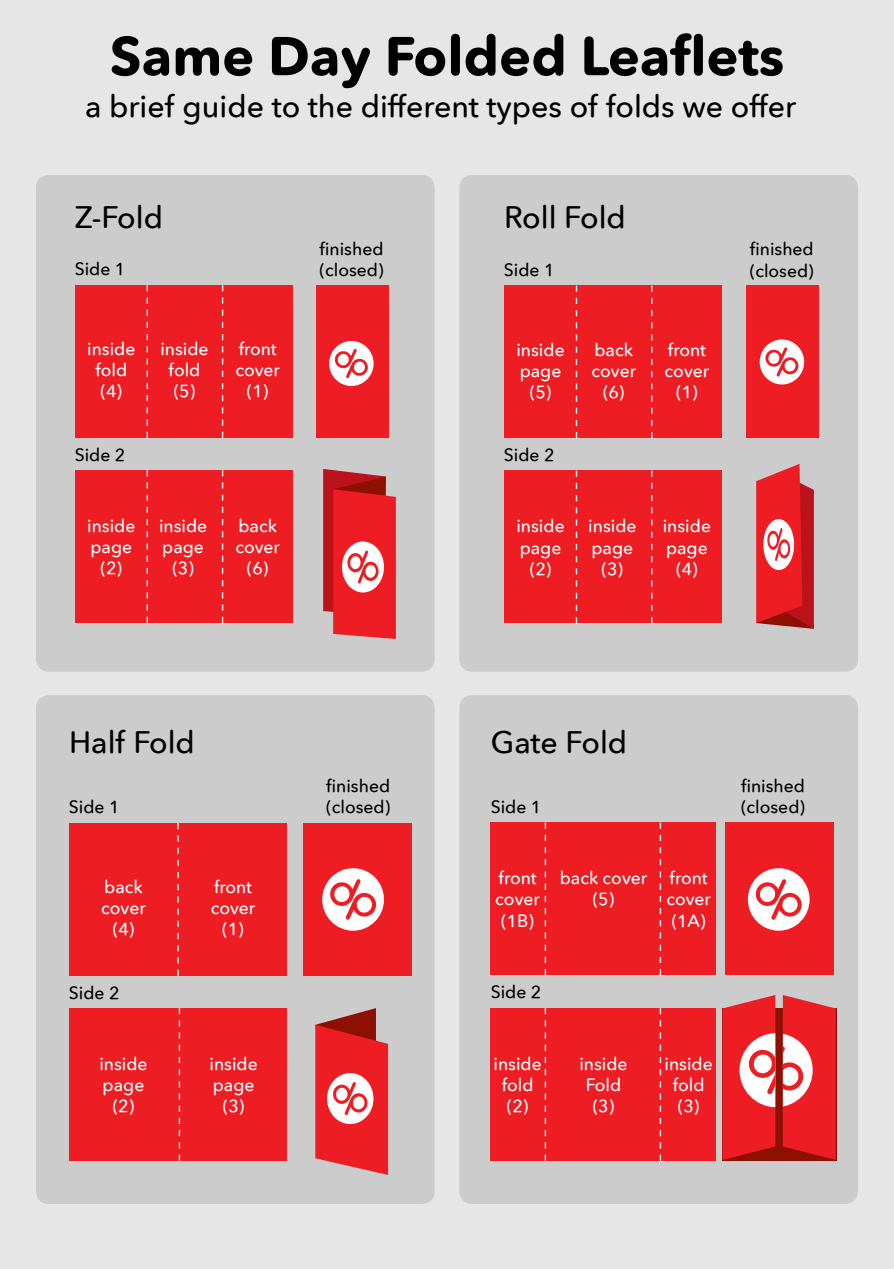
<style>
.page{position:relative;width:894px;height:1269px;background:#e6e6e6}
.page>*{position:absolute;margin:0;border:0;box-sizing:border-box;transform-origin:0 0}
.t1{font:700 54.15px "Avenir Next Rounded Pro";color:#000}
.t2{font:500 30.45px "Avenir Next Rounded Pro";color:#000}
.t3{font:500 17.55px/21px "Avenir Next Rounded Pro";color:#fff;text-align:center}
.t4{font:500 17.55px/21px "Avenir Next Rounded Pro";color:#000}
</style>
<div class="page">
<div style="left:36px;top:175px;width:399px;height:497px;background:#ccc;border-radius:13px"></div>
<div style="left:459px;top:175px;width:399px;height:497px;background:#ccc;border-radius:13px"></div>
<div style="left:459px;top:695px;width:399px;height:509px;background:#ccc;border-radius:13px"></div>
<div style="left:36px;top:695px;width:399px;height:509px;background:#ccc;border-radius:13px"></div>
<div style="left:214px;top:823px;width:73px;height:153px;background:#ed1d23"></div>
<div style="left:142px;top:823px;width:72px;height:153px;background:#ed1d23"></div>
<div style="left:69px;top:823px;width:73px;height:153px;background:#ed1d23"></div>
<svg style="left:177px;top:823px;width:2px;height:153px"></svg>
<div style="left:303px;top:823px;width:109px;height:153px;background:#ed1d23"></div>
<div style="left:214px;top:1008px;width:73px;height:153px;background:#ed1d23"></div>
<div style="left:142px;top:1008px;width:72px;height:153px;background:#ed1d23"></div>
<div style="left:69px;top:1008px;width:73px;height:153px;background:#ed1d23"></div>
<svg style="left:179px;top:1008px;width:1px;height:153px"></svg>
<div style="left:725px;top:823px;width:109px;height:152px;background:#ed1d23"></div>
<div style="left:546px;top:823px;width:114px;height:152px;background:#ed1d23"></div>
<div style="left:491px;top:823px;width:55px;height:152px;background:#ed1d23"></div>
<div style="left:660px;top:823px;width:56px;height:152px;background:#ed1d23"></div>
<svg style="left:545px;top:823px;width:1px;height:152px"></svg>
<svg style="left:660px;top:823px;width:1px;height:152px"></svg>
<div style="left:546px;top:1008px;width:114px;height:153px;background:#ed1d23"></div>
<div style="left:491px;top:1008px;width:55px;height:153px;background:#ed1d23"></div>
<div style="left:660px;top:1008px;width:56px;height:153px;background:#ed1d23"></div>
<svg style="left:545px;top:1008px;width:1px;height:153px"></svg>
<svg style="left:660px;top:1008px;width:1px;height:153px"></svg>
<svg style="left:722px;top:1008px;width:114px;height:153px"></svg>
<svg style="left:783px;top:995px;width:53px;height:165px;background:#ea464a"></svg>
<svg style="left:722px;top:995px;width:53px;height:165px;background:#ea4d51"></svg>
<svg style="left:315px;top:1008px;width:73px;height:167px;background:#e34e51"></svg>
<div style="left:316px;top:285px;width:73px;height:153px;background:#ed1d23"></div>
<div style="left:220px;top:285px;width:73px;height:153px;background:#ed1d23"></div>
<div style="left:148px;top:285px;width:72px;height:153px;background:#ed1d23"></div>
<div style="left:75px;top:285px;width:73px;height:153px;background:#ed1d23"></div>
<svg style="left:147px;top:285px;width:1px;height:153px"></svg>
<svg style="left:222px;top:285px;width:1px;height:153px"></svg>
<div style="left:220px;top:470px;width:73px;height:153px;background:#ed1d23"></div>
<div style="left:148px;top:470px;width:72px;height:153px;background:#ed1d23"></div>
<div style="left:75px;top:470px;width:73px;height:153px;background:#ed1d23"></div>
<svg style="left:147px;top:470px;width:1px;height:153px"></svg>
<svg style="left:222px;top:470px;width:1px;height:153px"></svg>
<svg style="left:323px;top:469px;width:73px;height:170px;background:#e04145"></svg>
<div style="left:329px;top:341px;width:45px;height:45px;background:#fff;border-radius:50%"></div>
<svg style="left:334px;top:349px;width:35px;height:29px"></svg>
<div style="left:746px;top:286px;width:72px;height:152px;background:#ed1d23"></div>
<div style="left:649px;top:286px;width:73px;height:152px;background:#ed1d23"></div>
<div style="left:577px;top:286px;width:72px;height:152px;background:#ed1d23"></div>
<div style="left:504px;top:286px;width:73px;height:152px;background:#ed1d23"></div>
<svg style="left:576px;top:286px;width:1px;height:152px"></svg>
<svg style="left:651px;top:286px;width:1px;height:152px"></svg>
<div style="left:649px;top:471px;width:73px;height:152px;background:#ed1d23"></div>
<div style="left:577px;top:471px;width:72px;height:152px;background:#ed1d23"></div>
<div style="left:504px;top:471px;width:73px;height:152px;background:#ed1d23"></div>
<svg style="left:576px;top:471px;width:1px;height:152px"></svg>
<svg style="left:651px;top:471px;width:1px;height:152px"></svg>
<svg style="left:756px;top:464px;width:58px;height:165px;background:#de4246"></svg>
<div style="left:760px;top:339px;width:44px;height:45px;background:#fff;border-radius:50%"></div>
<svg style="left:764px;top:347px;width:36px;height:30px"></svg>
<div style="left:322px;top:868px;width:62px;height:63px;background:#fff;border-radius:50%"></div>
<svg style="left:329px;top:879px;width:49px;height:41px"></svg>
<div style="left:748px;top:868px;width:62px;height:63px;background:#fff;border-radius:50%"></div>
<svg style="left:754px;top:879px;width:49px;height:41px"></svg>
<h1 class="t1" style="left:110px;top:23px;width:676px">Same Day Folded Leaflets</h1>
<h2 class="t2" style="left:85px;top:88px;width:713px">a brief guide to the different types of folds we offer</h2>
<h2 class="t2" style="left:75px;top:199px;width:90px">Z-Fold</h2>
<h2 class="t2" style="left:504px;top:199px;width:123px">Roll Fold</h2>
<p class="t4" style="left:75px;top:259px;width:52px">Side 1</p>
<p class="t4" style="left:320px;top:239px;width:65px">finished (closed)</p>
<p class="t4" style="left:504px;top:259px;width:52px">Side 1</p>
<p class="t3" style="left:87px;top:339px;width:50px">inside fold (4)</p>
<p class="t3" style="left:160px;top:339px;width:50px">inside fold (5)</p>
<p class="t3" style="left:235px;top:339px;width:46px">front cover (1)</p>
<p class="t3" style="left:516px;top:339px;width:50px">inside page (5)</p>
<p class="t3" style="left:591px;top:339px;width:46px">back cover (6)</p>
<p class="t3" style="left:665px;top:339px;width:46px">front cover (1)</p>
<p class="t4" style="left:75px;top:444px;width:52px">Side 2</p>
<p class="t4" style="left:504px;top:444px;width:52px">Side 2</p>
<p class="t3" style="left:87px;top:515px;width:50px">inside page (2)</p>
<p class="t3" style="left:159px;top:515px;width:50px">inside page (3)</p>
<p class="t3" style="left:235px;top:515px;width:46px">back cover (6)</p>
<p class="t3" style="left:516px;top:516px;width:50px">inside page (2)</p>
<p class="t3" style="left:588px;top:516px;width:50px">inside page (3)</p>
<p class="t3" style="left:663px;top:516px;width:50px">inside page (4)</p>
<p class="t4" style="left:750px;top:239px;width:65px">finished (closed)</p>
<h2 class="t2" style="left:69px;top:723px;width:127px">Half Fold</h2>
<h2 class="t2" style="left:491px;top:723px;width:138px">Gate Fold</h2>
<p class="t4" style="left:69px;top:797px;width:52px">Side 1</p>
<p class="t3" style="left:101px;top:876px;width:46px">back cover (4)</p>
<p class="t3" style="left:211px;top:876px;width:46px">front cover (1)</p>
<p class="t4" style="left:69px;top:982px;width:52px">Side 2</p>
<p class="t3" style="left:99px;top:1053px;width:50px">inside page (2)</p>
<p class="t3" style="left:210px;top:1053px;width:50px">inside page (3)</p>
<p class="t4" style="left:326px;top:776px;width:65px">finished (closed)</p>
<p class="t4" style="left:741px;top:776px;width:65px">finished (closed)</p>
<p class="t4" style="left:491px;top:796px;width:52px">Side 1</p>
<p class="t3" style="left:495px;top:868px;width:46px">front cover (1B)</p>
<p class="t3" style="left:560px;top:868px;width:89px">back cover (5)</p>
<p class="t3" style="left:666px;top:868px;width:46px">front cover (1A)</p>
<p class="t4" style="left:491px;top:981px;width:52px">Side 2</p>
<p class="t3" style="left:493px;top:1053px;width:50px">inside fold (2)</p>
<p class="t3" style="left:579px;top:1053px;width:50px">inside<br>Fold (3)</p>
<p class="t3" style="left:665px;top:1053px;width:50px">inside fold (3)</p>
</div>
